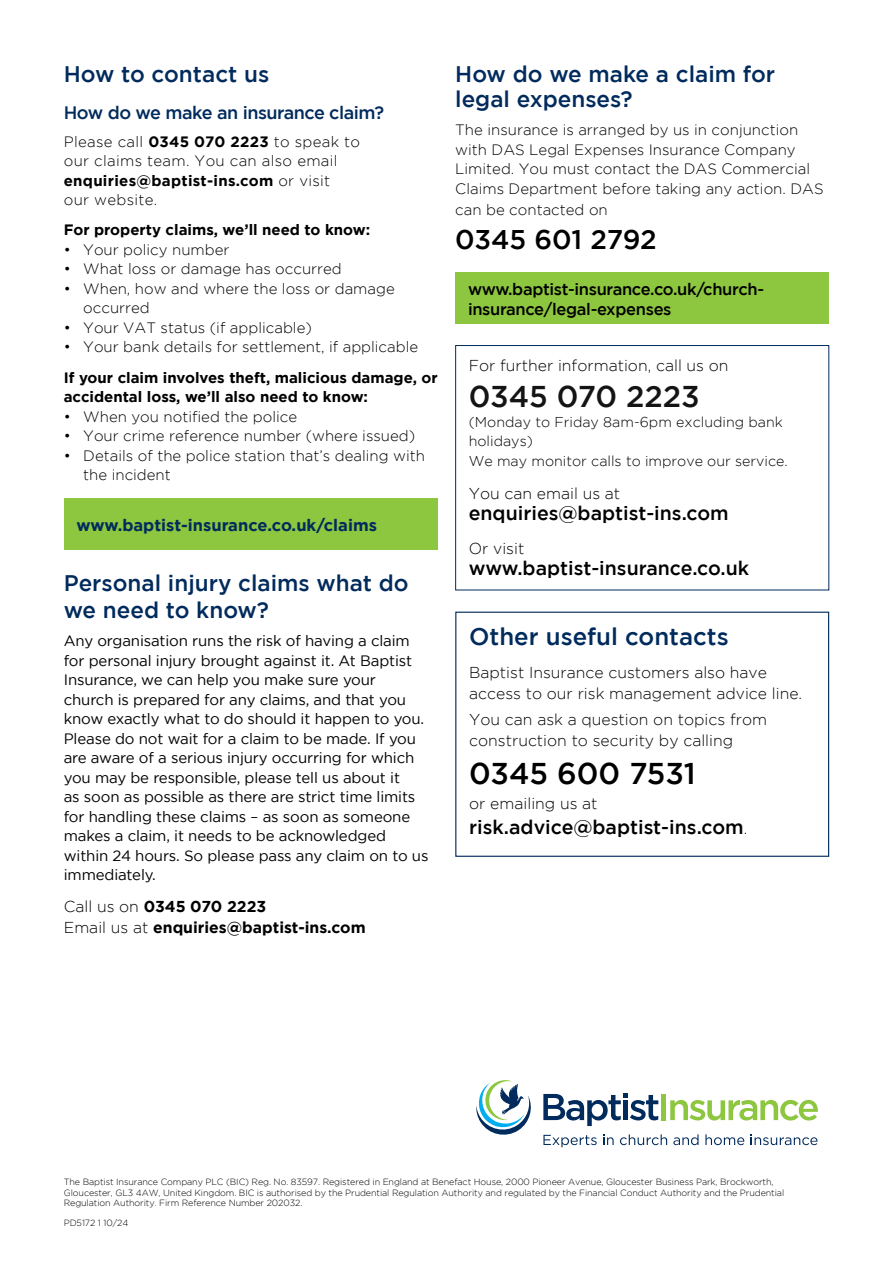
<style>
.page{position:relative;width:893px;height:1263px;background:#fff}
.page>*{position:absolute;margin:0;border:0;box-sizing:border-box;transform-origin:0 0}
.t1{font:30px "Gotham HTF Medium 2";color:#141414}
.t2{font:30px "Gotham HTF Medium 2";color:#000}
.t3{font:27px "Gotham HTF Medium 2";letter-spacing:-.005em;color:#000}
.t4{font:24px "Gotham HTF Medium 2";color:#002b5c}
.t5{font:22.5px/27px "Gotham HTF Medium 2";color:#002b5c}
.t6{font:19.5px "Gotham HTF Medium 2";color:#000}
.t7{font:18px "Gotham HTF Medium 2";letter-spacing:-.025em;color:#002b5c}
.t8{font:16.5px/19.5px "Gotham HTF Medium 2";letter-spacing:-.02em;color:#000}
.t9{font:16.5px "Gotham HTF Bold 2";color:#002b5c}
.t10{font:300 15.75px/25.2px "Gotham HTF";color:#000}
.t11{font:15.75px/20.2px "Gotham HTF Bold 2";color:#000}
.t12{font:15px/19.5px "Gotham HTF";letter-spacing:-.01em;color:#000}
.t13{font:300 15px/19.5px "Gotham HTF";color:#000}
.t14{font:15px/19.5px "Gotham HTF Bold 2";color:#000}
.t15{font:300 15px/19.5px "Gotham HTF";letter-spacing:.02em;color:#000}
.t16{font:300 14.25px/19.5px "Gotham HTF";color:#000}
.t17{font:300 9px/10.8px "Gotham HTF";letter-spacing:-.01em;color:#000}
.s1{font-family:"Gotham HTF Bold 2";font-weight:400}
.s2{font-family:"Gotham HTF";font-weight:300}
.s3{font-family:"Gotham HTF";font-weight:300;font-size:15.75px}
</style>
<div class="page">
<div style="left:455px;top:273px;width:374px;height:51px;background:#8dc63f"></div>
<div style="left:64px;top:499px;width:374px;height:51px;background:#8dc63f"></div>
<div style="left:455px;top:345px;width:374px;height:245px;border:1px solid #002b5c"></div>
<div style="left:455px;top:612px;width:374px;height:245px;border:1px solid #002b5c"></div>
<svg style="left:476px;top:1080px;width:55px;height:55px"></svg>
<svg style="left:543px;top:1093px;width:115px;height:33px"></svg>
<div style="left:661px;top:1094px;width:5px;height:26px;background:#8dc63f"></div>
<svg style="left:670px;top:1100px;width:148px;height:20px"></svg>
<svg style="left:543px;top:1135px;width:54px;height:12px"></svg>
<svg style="left:603px;top:1134px;width:11px;height:11px"></svg>
<svg style="left:620px;top:1134px;width:47px;height:11px"></svg>
<svg style="left:673px;top:1134px;width:25px;height:11px"></svg>
<svg style="left:705px;top:1134px;width:39px;height:11px"></svg>
<svg style="left:751px;top:1134px;width:66px;height:11px"></svg>
<h3 class="t5" style="left:64px;top:60px;width:207px">How to contact us</h3>
<p class="t7" style="left:64px;top:102px;width:322px">How do we make an insurance claim?</p>
<p class="t15" style="left:64px;top:132px;width:298px">Please call <span class="s1">0345 070 2223</span> to speak to our claims team. You can also email <span class="s1">enquiries@baptist-ins.com</span> or visit<br>our website.</p>
<h5 class="t14" style="left:64px;top:220px;width:308px">For property claims, we’ll need to know:</h5>
<p class="t13" style="left:64px;top:240px;width:167px">• Your policy number</p>
<p class="t13" style="left:64px;top:259px;width:280px">• What loss or damage has occurred</p>
<p class="t13" style="left:83px;top:279px;width:313px;text-indent:-20px">• When, how and where the loss or damage occurred</p>
<p class="t13" style="left:64px;top:318px;width:250px">• Your VAT status (if applicable)</p>
<p class="t13" style="left:64px;top:337px;width:356px">• Your bank details for settlement, if applicable</p>
<p class="t14" style="left:64px;top:367px;width:375px">If your claim involves theft, malicious damage, or accidental loss, we’ll also need to know:</p>
<p class="t13" style="left:64px;top:406px;width:235px">• When you notified the police</p>
<p class="t13" style="left:64px;top:426px;width:353px">• Your crime reference number (where issued)</p>
<p class="t13" style="left:83px;top:445px;width:343px;text-indent:-20px">• Details of the police station that’s dealing with the incident</p>
<h4 class="t9" style="left:77px;top:515px;width:302px">www.baptist-insurance.co.uk/claims</h4>
<h3 class="t5" style="left:64px;top:569px;width:346px">Personal injury claims what do we need to know?</h3>
<p class="t12" style="left:64px;top:631px;width:366px">Any organisation runs the risk of having a claim for personal injury brought against it. At Baptist Insurance, we can help you make sure your church is prepared for any claims, and that you know exactly what to do should it happen to you.<br>Please do not wait for a claim to be made. If you are aware of a serious injury occurring for which you may be responsible, please tell us about it<br>as soon as possible as there are strict time limits for handling these claims – as soon as someone makes a claim, it needs to be acknowledged within 24 hours. So please pass any claim on to us immediately.</p>
<p class="t11" style="left:64px;top:896px;width:303px"><span class="s2">Call us on</span> 0345 070 2223<br><span class="s2">Email us at</span> enquiries@baptist-ins.com</p>
<h3 class="t5" style="left:455px;top:60px;width:321px;line-height:25.5px">How do we make a claim for legal expenses?</h3>
<p class="t13" style="left:455px;top:120px;width:370px">The insurance is arranged by us in conjunction with DAS Legal Expenses Insurance Company Limited. You must contact the DAS Commercial Claims Department before taking any action. DAS</p>
<p class="t13" style="left:455px;top:200px;width:154px">can be contacted on</p>
<p class="t3" style="left:455px;top:224px;width:203px">0345 601 2792</p>
<p class="t8" style="left:468px;top:279px;width:298px">www.baptist-insurance.co.uk/church&shy;insurance/legal-expenses</p>
<p class="t10" style="left:469px;top:353px;width:261px">For further information, call us on</p>
<p class="t1" style="left:469px;top:379px;width:233px">0345 070 2223</p>
<p class="t16" style="left:469px;top:412px;width:315px">(Monday to Friday 8am-6pm excluding bank</p>
<p class="t16" style="left:469px;top:431px;width:321px">holidays)<br>We may monitor calls to improve our service.</p>
<p class="t10" style="left:469px;top:481px;width:153px">You can email us at</p>
<h3 class="t6" style="left:469px;top:502px;width:261px">enquiries@baptist-ins.com</h3>
<p class="t10" style="left:469px;top:536px;width:57px">Or visit</p>
<p class="t6" style="left:469px;top:557px;width:282px">www.baptist-insurance.co.uk</p>
<h2 class="t4" style="left:469px;top:623px;width:261px">Other useful contacts</h2>
<p class="t10" style="left:469px;top:660px;width:299px">Baptist Insurance customers also have</p>
<p class="t10" style="left:469px;top:681px;width:334px">access to our risk management advice line.<br>You can ask a question on topics from</p>
<p class="t10" style="left:469px;top:727px;width:266px">construction to security by calling</p>
<p class="t2" style="left:469px;top:756px;width:228px">0345 600 7531</p>
<h3 class="t10" style="left:469px;top:791px;width:130px">or emailing us at</h3>
<h3 class="t6" style="left:469px;top:816px;width:280px">risk.advice@baptist-ins.com<span class="s3">.</span></h3>
<p class="t17" style="left:64px;top:1176px;width:722px">The Baptist Insurance Company PLC (BIC) Reg. No. 83597. Registered in England at Benefact House, 2000 Pioneer Avenue, Gloucester Business Park, Brockworth,<br>Gloucester, GL3 4AW, United Kingdom. BIC is authorised by the Prudential Regulation Authority and regulated by the Financial Conduct Authority and the Prudential<br>Regulation Authority. Firm Reference Number 202032.</p>
<p class="t17" style="left:64px;top:1217px;width:66px">PD5172 1 10/24</p>
</div>
